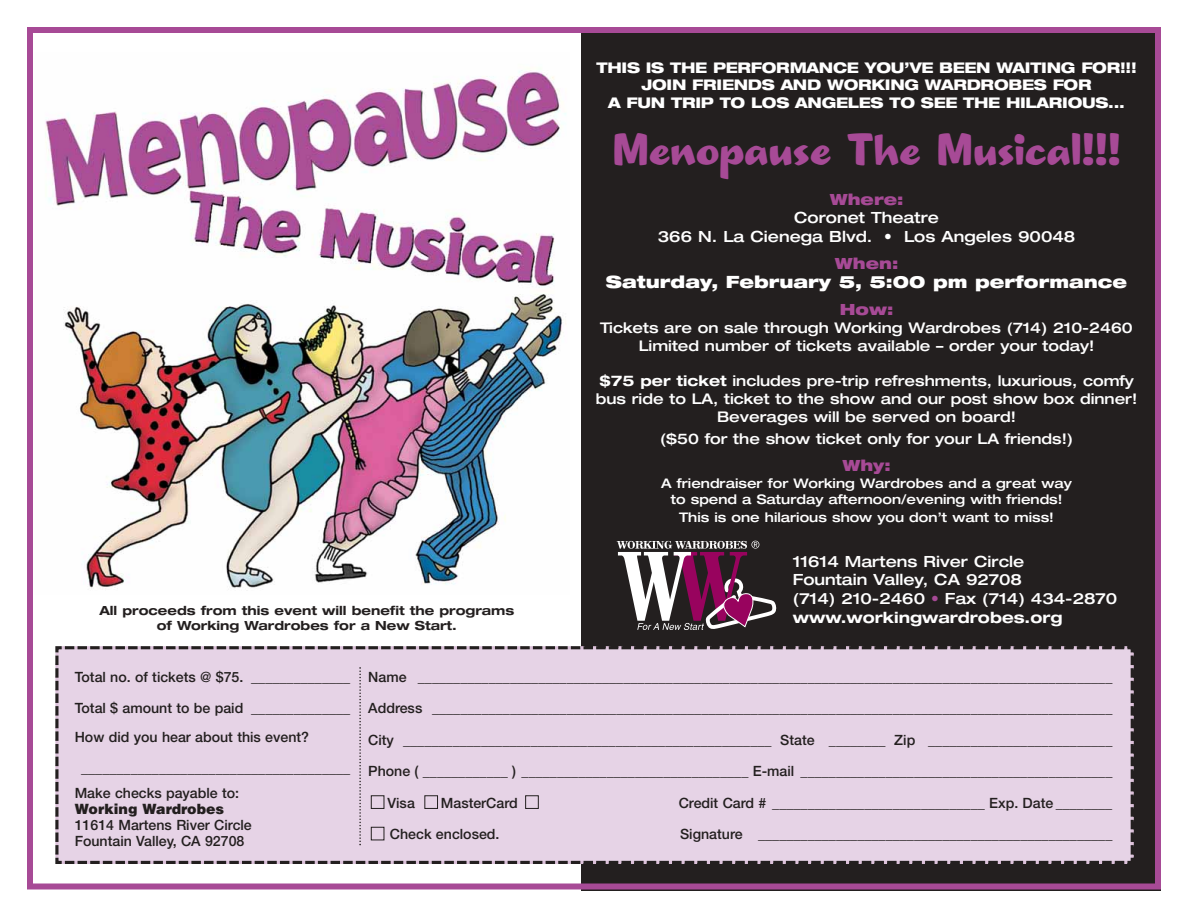
<style>
.page{position:relative;width:1188px;height:918px;background:#fff}
.page>*{position:absolute;margin:0;border:0;box-sizing:border-box;transform-origin:0 0}
.t1{font:45.6px "Las Vegas Castaway";color:#a74a96}
.t2{font:900 expanded 16.95px "Helvetica Neue";color:#fff}
.t3{font:500 expanded 15.45px/18.6px "Helvetica Neue";color:#fff;text-align:center}
.t4{font:900 expanded 15.45px "Helvetica Neue";color:#a74a96}
.t5{font:500 expanded 14.7px/18px "Helvetica Neue";color:#fff;text-align:center}
.t6{font:800 expanded 14.7px/17.7px "Helvetica Neue";letter-spacing:-.02em;color:#fff;text-align:center}
.t7{font:500 14.1px/28.3px "Helvetica Neue";color:#231f1f}
.t8{font:900 14.1px "Helvetica";color:#231f1f}
.t9{font:500 expanded 13.2px/15.9px "Helvetica Neue";color:#fff;text-align:center}
.t10{font:700 expanded 12.6px/15.1px "Helvetica Neue";color:#231f1f;text-align:center}
.s1{font-weight:700}
.s2{color:#a74a96}
</style>
<div class="page">
<div style="left:581px;top:27px;width:580px;height:864px;background:#231f1f"></div>
<div style="left:55px;top:646px;width:1079px;height:218px;background:#e6d3e6"></div>
<div style="left:371px;top:796px;width:13px;height:12px;background:#e6d3e6"></div>
<div style="left:371px;top:795px;width:13px;height:14px;border:1px solid #231f1f"></div>
<div style="left:425px;top:796px;width:13px;height:12px;background:#e6d3e6"></div>
<div style="left:424px;top:795px;width:14px;height:14px;border:1px solid #231f1f"></div>
<div style="left:526px;top:796px;width:12px;height:12px;background:#e6d3e6"></div>
<div style="left:525px;top:795px;width:14px;height:14px;border:1px solid #231f1f"></div>
<div style="left:371px;top:827px;width:13px;height:13px;background:#e6d3e6"></div>
<div style="left:371px;top:827px;width:13px;height:13px;border:1px solid #231f1f"></div>
<svg style="left:617px;top:541px;width:160px;height:89px"></svg>
<img style="left:45px;top:70px;width:521px;height:519px">
<div style="left:27px;top:27px;width:1134px;height:863px;border:6px solid #a74a96"></div>
<p class="t10" style="left:99px;top:604px;width:416px">All proceeds from this event will benefit the programs of Working Wardrobes for a New Start.</p>
<p class="t6" style="left:596px;top:60px;width:542px">THIS IS THE PERFORMANCE YOU’VE BEEN WAITING FOR!!!<br>JOIN FRIENDS AND WORKING WARDROBES FOR<br>A FUN TRIP TO LOS ANGELES TO SEE THE HILARIOUS...</p>
<h1 class="t1" style="left:612px;top:133px;width:510px">Menopause The Musical!!!</h1>
<p class="t4" style="left:830px;top:193px;width:75px">Where:</p>
<p class="t3" style="left:658px;top:210px;width:419px">Coronet Theatre<br>366 N. La Cienega Blvd. • Los Angeles 90048</p>
<p class="t4" style="left:835px;top:257px;width:65px">When:</p>
<p class="t2" style="left:606px;top:276px;width:523px">Saturday, February 5, 5:00 pm performance</p>
<p class="t4" style="left:840px;top:304px;width:55px">How:</p>
<p class="t5" style="left:600px;top:320px;width:534px">Tickets are on sale through Working Wardrobes (714) 210-2460<br>Limited number of tickets available – order your today!</p>
<p class="t5" style="left:596px;top:373px;width:543px"><span class="s1">$75 per ticket</span> includes pre-trip refreshments, luxurious, comfy bus ride to LA, ticket to the show and our post show box dinner!<br>Beverages will be served on board!</p>
<p class="t5" style="left:660px;top:432px;width:415px">($50 for the show ticket only for your LA friends!)</p>
<p class="t4" style="left:842px;top:460px;width:50px">Why:</p>
<p class="t9" style="left:661px;top:477px;width:412px">A friendraiser for Working Wardrobes and a great way to spend a Saturday afternoon/evening with friends!</p>
<p class="t9" style="left:679px;top:510px;width:376px">This is one hilarious show you don’t want to miss!</p>
<p class="t3" style="left:793px;top:553px;width:326px;text-align:left">11614 Martens River Circle<br>Fountain Valley, CA 92708<br>(714) 210-2460 <span class="s2">•</span> Fax (714) 434-2870 <span class="s1">www.workingwardrobes.org</span></p>
<p class="t7" style="left:75px;top:664px;width:277px">Total no. of tickets @ $75. ______________</p>
<p class="t7" style="left:75px;top:695px;width:277px">Total $ amount to be paid ______________<br>How did you hear about this event?</p>
<p class="t7" style="left:75px;top:757px;width:277px;line-height:25.2px;text-indent:6px">______________________________________<br>Make checks payable to:</p>
<p class="t8" style="left:75px;top:804px;width:151px">Working Wardrobes</p>
<p class="t7" style="left:75px;top:818px;width:179px;line-height:15.8px">11614 Martens River Circle<br>Fountain Valley, CA 92708</p>
<p class="t7" style="left:368px;top:664px;width:746px">Name __________________________________________________________________________________________________</p>
<p class="t7" style="left:368px;top:695px;width:746px">Address ________________________________________________________________________________________________</p>
<p class="t7" style="left:368px;top:727px;width:746px">City ____________________________________________________ State ________ Zip __________________________</p>
<p class="t7" style="left:368px;top:758px;width:746px">Phone ( ____________ ) ________________________________ E-mail ____________________________________________</p>
<p class="t7" style="left:387px;top:790px;width:29px">Visa</p>
<p class="t7" style="left:441px;top:790px;width:78px">MasterCard</p>
<p class="t7" style="left:679px;top:790px;width:435px">Credit Card # ______________________________ Exp. Date ________</p>
<p class="t7" style="left:390px;top:821px;width:111px">Check enclosed.</p>
<p class="t7" style="left:680px;top:821px;width:434px">Signature __________________________________________________</p>
</div>
